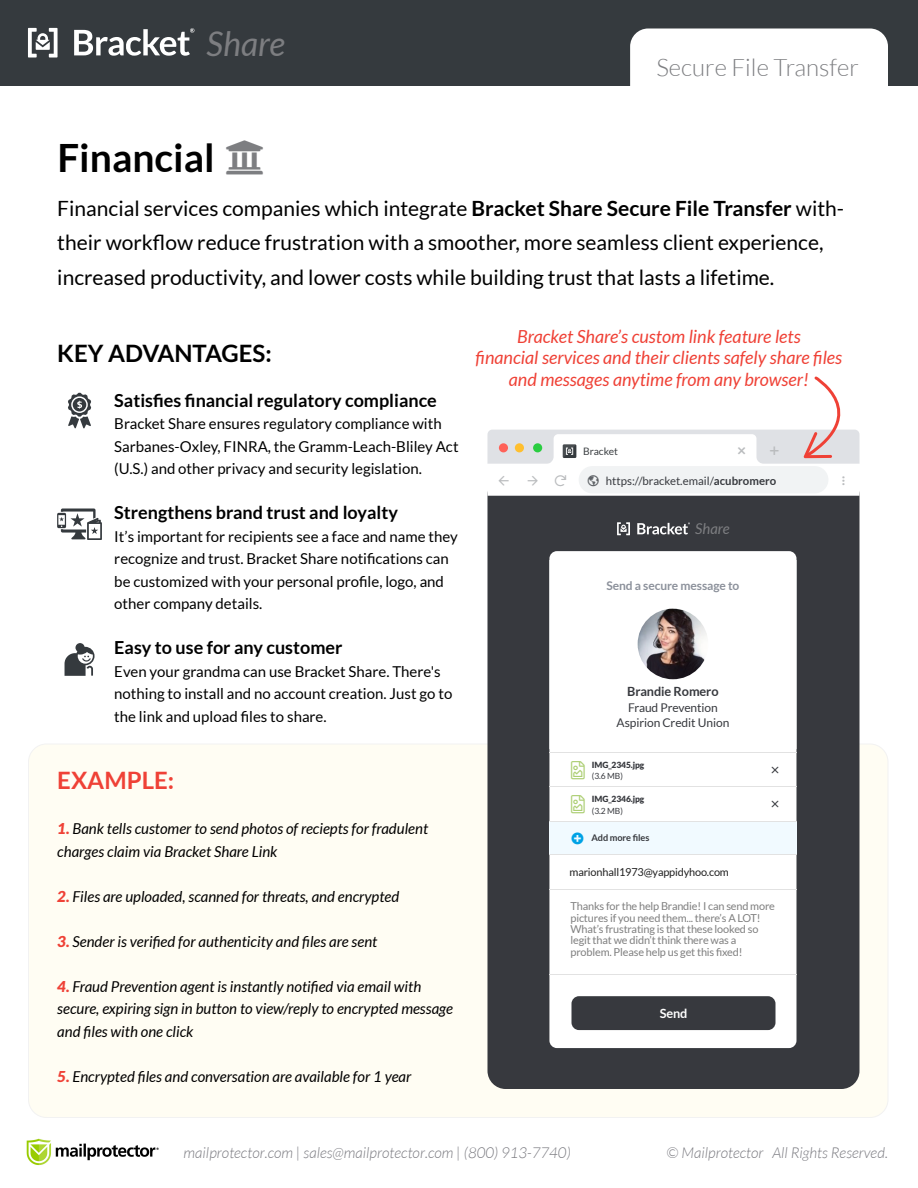
<style>
.page{position:relative;width:918px;height:1188px;background:#fff}
.page>*{position:absolute;margin:0;border:0;box-sizing:border-box;transform-origin:0 0}
.t1{font:700 39px "Lato";color:#000}
.t2{font:italic 33.9px "Lato";color:#7d7e81}
.t3{font:300 24px "Lato";color:#7d7e81}
.t4{font:700 24px "Lato";color:#000}
.t5{font:700 24px "Lato";color:#ef4136}
.t6{font:21px/34.5px "Lato";color:#000}
.t7{font:italic 18px/21.6px "Lato";color:#ef4136;text-align:center}
.t8{font:700 18px "Lato";color:#000}
.t9{font:15px/22.5px "Lato";color:#000}
.t10{font:italic 15px/22.5px "Lato";color:#000}
.t11{font:italic 300 15px "Lato";color:#7a7a80}
.t12{font:italic 14.85px "Lato";color:#7d7e81}
.t13{font:700 12.75px "Lato";letter-spacing:-.005em;color:#37393e}
.t14{font:700 12.75px "Lato";color:#fff}
.t15{font:12px/15.6px "Lato";letter-spacing:-.005em;color:#37393e;text-align:center}
.t16{font:700 12px "Lato";letter-spacing:-.005em;color:#8c919b}
.t17{font:11.4px "Lato";color:#37393e}
.t18{font:10.95px/11.2px "Lato";letter-spacing:-.015em;color:#7f7f7f}
.t19{font:10.95px "Lato";letter-spacing:-.015em;color:#212121}
.t20{font:10.2px "Lato";color:#3c4043}
.t21{font:700 9.15px "Lato";letter-spacing:-.01em;color:#37393e}
.t22{font:900 8.4px "Lato";letter-spacing:-.01em;color:#37393e}
.t23{font:8.4px "Lato";color:#37393e}
.s1{font-weight:700}
.s2{font-weight:900;color:#ef4136}
</style>
<div class="page">
<div style="left:28px;top:744px;width:860px;height:374px;background:#fffdf3;border-radius:18px"></div>
<div style="left:0;top:0;width:918px;height:86px;background:#353a3e"></div>
<svg style="left:28px;top:28px;width:30px;height:30px"></svg>
<svg style="left:74px;top:28px;width:120px;height:28px"></svg>
<div style="left:487px;top:477px;width:372px;height:612px;background:#37393e;border-radius:18px"></div>
<div style="left:549px;top:551px;width:247px;height:497px;background:#fff;border-radius:8px"></div>
<svg style="left:617px;top:522px;width:13px;height:13px"></svg>
<svg style="left:637px;top:522px;width:53px;height:12px"></svg>
<svg style="left:549px;top:560px;width:158px;height:189px"></svg>
<hr style="left:549px;top:752px;width:247px;height:1px;background:#e2e2e2">
<hr style="left:549px;top:787px;width:247px;height:1px;background:#e2e2e2">
<hr style="left:549px;top:786px;width:247px;height:1px;background:#e2e2e2">
<div style="left:550px;top:821px;width:247px;height:34px;background:#f1faff"></div>
<hr style="left:549px;top:821px;width:247px;height:1px;background:#e2e2e2">
<hr style="left:549px;top:854px;width:247px;height:1px;background:#e2e2e2">
<hr style="left:549px;top:889px;width:247px;height:1px;background:#e2e2e2">
<hr style="left:549px;top:974px;width:247px;height:1px;background:#e2e2e2">
<div style="left:572px;top:996px;width:204px;height:34px;background:#37393e;border-radius:8px"></div>
<svg style="left:57px;top:509px;width:45px;height:31px"></svg>
<svg style="left:65px;top:643px;width:30px;height:33px"></svg>
<svg style="left:68px;top:392px;width:23px;height:37px"></svg>
<div style="left:630px;top:28px;width:258px;height:86px;background:#fff;border-radius:18px"></div>
<img style="left:26px;top:1138px;width:133px;height:28px">
<svg style="left:488px;top:376px;width:372px;height:120px"></svg>
<h2 class="t2" style="left:207px;top:25px;width:80px">Share</h2>
<h3 class="t3" style="left:656px;top:54px;width:204px">Secure File Transfer</h3>
<h1 class="t1" style="left:57px;top:135px;width:159px">Financial</h1>
<p class="t6" style="left:57px;top:191px;width:788px">Financial services companies which integrate <span class="s1">Bracket Share Secure File Transfer</span> with&shy;their workflow reduce frustration with a smoother, more seamless client experience, increased productivity, and lower costs while building trust that lasts a lifetime.</p>
<h3 class="t4" style="left:57px;top:339px;width:216px">KEY ADVANTAGES:</h3>
<p class="t8" style="left:114px;top:390px;width:324px">Satisfies financial regulatory compliance</p>
<p class="t9" style="left:114px;top:413px;width:346px">Bracket Share ensures regulatory compliance with<br>Sarbanes-Oxley, FINRA, the Gramm-Leach-Bliley Act (U.S.) and other privacy and security legislation.</p>
<p class="t8" style="left:114px;top:503px;width:285px">Strengthens brand trust and loyalty</p>
<p class="t9" style="left:114px;top:525px;width:345px">It’s important for recipients see a face and name they recognize and trust. Bracket Share notifications can be customized with your personal profile, logo, and other company details.</p>
<p class="t8" style="left:114px;top:638px;width:230px">Easy to use for any customer</p>
<p class="t9" style="left:114px;top:660px;width:340px">Even your grandma can use Bracket Share. There's nothing to install and no account creation. Just go to the link and upload files to share.</p>
<h3 class="t5" style="left:57px;top:767px;width:118px">EXAMPLE:</h3>
<p class="t10" style="left:57px;top:818px;width:372px"><span class="s2">1.</span> Bank tells customer to send photos of reciepts for fradulent charges claim via Bracket Share Link</p>
<p class="t10" style="left:57px;top:886px;width:344px"><span class="s2">2.</span> Files are uploaded, scanned for threats, and encrypted</p>
<p class="t10" style="left:57px;top:931px;width:322px"><span class="s2">3.</span> Sender is verified for authenticity and files are sent</p>
<p class="t10" style="left:57px;top:976px;width:397px"><span class="s2">4.</span> Fraud Prevention agent is instantly notified via email with secure, expiring sign in button to view/reply to encrypted message and files with one click</p>
<p class="t10" style="left:57px;top:1066px;width:356px"><span class="s2">5.</span> Encrypted files and conversation are available for 1 year</p>
<p class="t7" style="left:476px;top:326px;width:368px">Bracket Share’s custom link feature lets<br>financial services and their clients safely share files and messages anytime from any browser!</p>
<p class="t20" style="left:583px;top:446px;width:36px">Bracket</p>
<p class="t17" style="left:606px;top:474px;width:172px">https://bracket.email/<span class="s1">acubromero</span></p>
<p class="t12" style="left:695px;top:521px;width:36px">Share</p>
<p class="t16" style="left:606px;top:579px;width:134px">Send a secure message to</p>
<p class="t13" style="left:627px;top:684px;width:93px">Brandie Romero</p>
<p class="t15" style="left:617px;top:700px;width:114px">Fraud Prevention<br>Aspirion Credit Union</p>
<p class="t22" style="left:592px;top:760px;width:54px">IMG_2345.jpg</p>
<p class="t23" style="left:592px;top:771px;width:33px">(3.6 MB)</p>
<p class="t22" style="left:592px;top:794px;width:54px">IMG_2346.jpg</p>
<p class="t23" style="left:592px;top:806px;width:33px">(3.2 MB)</p>
<p class="t21" style="left:591px;top:833px;width:59px">Add more files</p>
<p class="t19" style="left:570px;top:866px;width:161px">marionhall1973@yappidyhoo.com</p>
<p class="t18" style="left:571px;top:901px;width:206px">Thanks for the help Brandie! I can send more pictures if you need them... there’s A LOT!<br>What’s frustrating is that these looked so legit that we didn’t think there was a problem. Please help us get this fixed!</p>
<p class="t14" style="left:660px;top:1006px;width:29px">Send</p>
<p class="t11" style="left:184px;top:1145px;width:389px">mailprotector.com | sales@mailprotector.com | (800) 913-7740)</p>
<p class="t11" style="left:667px;top:1145px;width:223px">© Mailprotector All Rights Reserved.</p>
</div>
